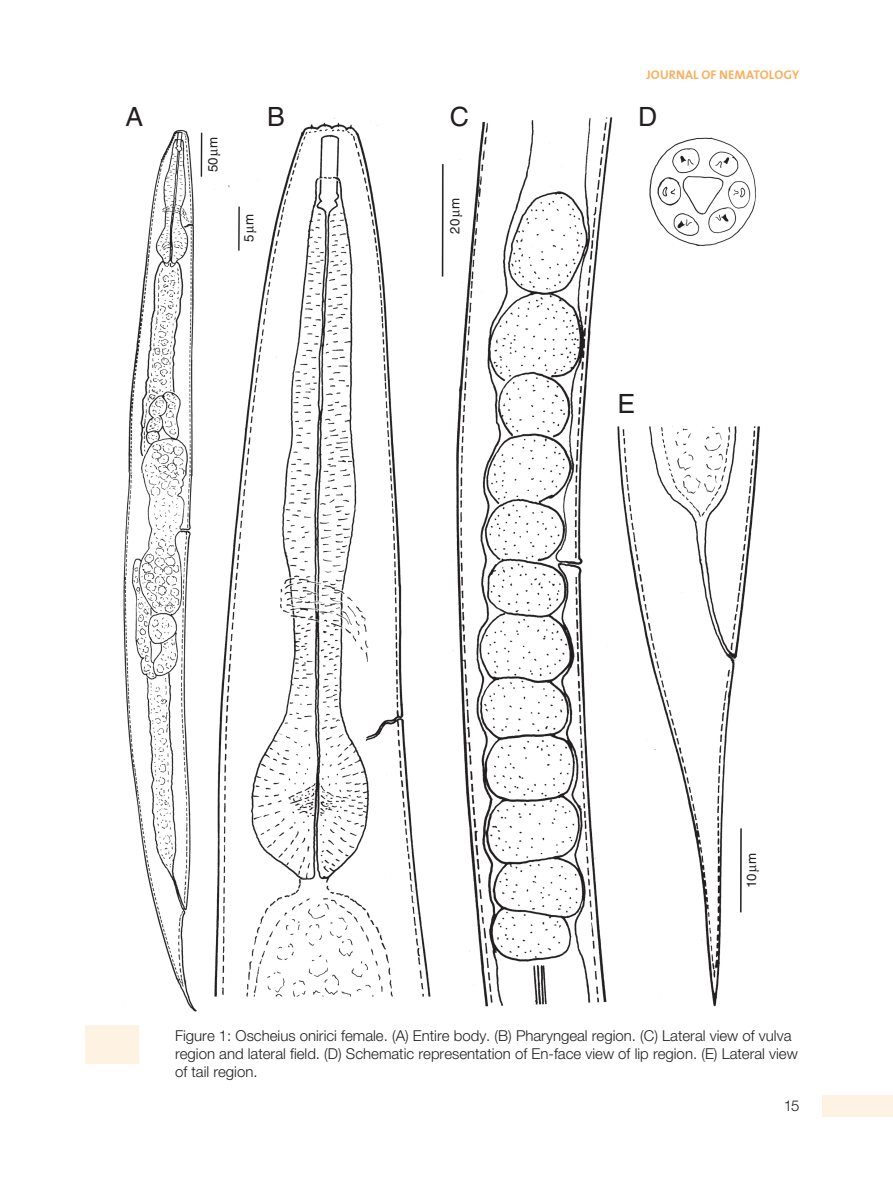
<style>
.page{position:relative;width:893px;height:1178px;background:#fff}
.page>*{position:absolute;margin:0;border:0;box-sizing:border-box;transform-origin:0 0}
.t1{font:26.55px "Helvetica";color:#231f20}
.pFigureCaption2{font:300 15px/18px "Helvetica Neue LT Pro";color:#231f20}
.t2{font:13.2px "Helvetica";color:#231f20}
.t3{font:700 12.75px "The Mix Plain";letter-spacing:.01em;color:#fab05f}
</style>
<div class="page">
<div style="left:823px;top:1095px;width:70px;height:21px;background:#fef2e3"></div>
<img style="left:124px;top:117px;width:636px;height:895px">
<div style="left:85px;top:1025px;width:54px;height:39px;background:#fef2e3"></div>
<svg style="left:211px;top:148px;width:10px;height:7px"></svg>
<svg style="left:453px;top:210px;width:9px;height:7px"></svg>
<svg style="left:750px;top:864px;width:9px;height:7px"></svg>
<svg style="left:247px;top:225px;width:9px;height:7px"></svg>
<p class="t3" style="left:646px;top:64px;width:154px">JOURNAL OF NEMATOLOGY</p>
<p class="t1" style="left:126px;top:102px;width:19px">A</p>
<p class="t1" style="left:267px;top:102px;width:19px">B</p>
<p class="t1" style="left:450px;top:102px;width:21px">C</p>
<p class="t1" style="left:638px;top:102px;width:21px">D</p>
<p class="t2" style="left:205px;top:172px;width:37px;rotate:-90deg">50 m</p>
<p class="t2" style="left:241px;top:242px;width:29px;rotate:-90deg">5 m</p>
<p class="t2" style="left:447px;top:234px;width:37px;rotate:-90deg">20 m</p>
<p class="t1" style="left:617px;top:388px;width:19px">E</p>
<p class="t2" style="left:744px;top:888px;width:37px;rotate:-90deg">10 m</p>
<p class="pFigureCaption2" style="left:175px;top:1027px;width:624px">Figure 1: Oscheius onirici female. (A) Entire body. (B) Pharyngeal region. (C) Lateral view of vulva region and lateral field. (D) Schematic representation of En-face view of lip region. (E) Lateral view of tail region.</p>
<p class="pFigureCaption2" style="left:784px;top:1096px;width:17px">15</p>
</div>
